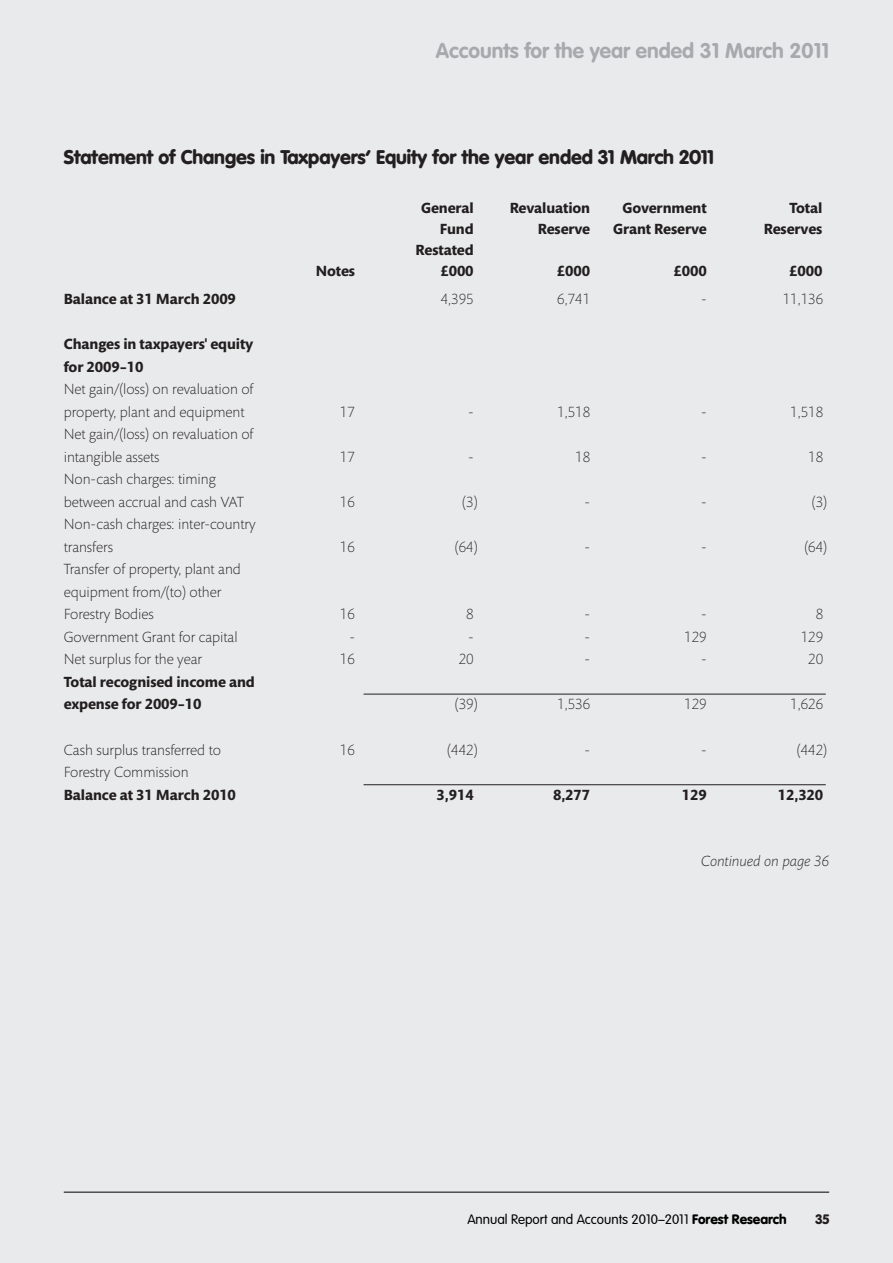
<style>
.page{position:relative;width:893px;height:1263px;background:#e9eaeb}
.page>*{position:absolute;margin:0;border:0;box-sizing:border-box;transform-origin:0 0}
.t1{font:700 21px "VAG Rounded";color:#a8a9ad}
.t2{font:900 19.5px "VAG Rounded";letter-spacing:-.005em;color:#231f20}
.t3{font:300 15px "Mundo Sans";letter-spacing:-.005em;color:#231f20}
.t4{font:700 15px/22.5px "Mundo Sans";letter-spacing:-.005em;color:#231f20}
.t5{font:italic 300 15px "Mundo Sans";letter-spacing:-.005em;color:#231f20}
.t6{font:300 13.5px "VAG Rounded";color:#000}
.t7{font:900 13.5px "VAG Rounded";color:#231f20}
.s1{font-weight:300}
.s2{font-weight:900}
</style>
<div class="page">
<hr style="left:64px;top:1192px;width:765px;height:1px;background:#000">
<hr style="left:364px;top:694px;width:462px;height:1px;background:#231f20">
<hr style="left:364px;top:784px;width:462px;height:1px;background:#231f20">
<h1 class="t1" style="left:436px;top:39px;width:395px">Accounts for the year ended 31 March 2011</h1>
<p class="t2" style="left:64px;top:145px;width:652px">Statement of Changes in Taxpayers’ Equity for the year ended 31 March 2011</p>
<p class="t4" style="left:421px;top:197px;width:54px">General</p>
<p class="t4" style="left:510px;top:197px;width:82px">Revaluation</p>
<p class="t4" style="left:622px;top:197px;width:86px">Government</p>
<p class="t4" style="left:789px;top:197px;width:35px">Total</p>
<p class="t4" style="left:440px;top:218px;width:35px">Fund</p>
<p class="t4" style="left:538px;top:218px;width:54px">Reserve</p>
<p class="t4" style="left:613px;top:218px;width:95px">Grant Reserve</p>
<p class="t4" style="left:764px;top:218px;width:60px">Reserves</p>
<p class="t4" style="left:416px;top:239px;width:60px">Restated</p>
<p class="t4" style="left:316px;top:260px;width:41px">Notes</p>
<p class="t4" style="left:440px;top:260px;width:35px">£000</p>
<p class="t4" style="left:557px;top:260px;width:35px">£000</p>
<p class="t4" style="left:673px;top:260px;width:35px">£000</p>
<p class="t4" style="left:789px;top:260px;width:35px">£000</p>
<p class="t4" style="left:64px;top:288px;width:174px">Balance at 31 March 2009</p>
<p class="t3" style="left:441px;top:291px;width:34px">4,395</p>
<p class="t3" style="left:557px;top:291px;width:34px">6,741</p>
<p class="t3" style="left:701px;top:291px;width:7px">-</p>
<p class="t3" style="left:783px;top:291px;width:42px">11,136</p>
<p class="t4" style="left:64px;top:333px;width:191px">Changes in taxpayers' equity</p>
<p class="t4" style="left:64px;top:356px;width:81px">for 2009–10</p>
<p class="t3" style="left:64px;top:381px;width:191px">Net gain/(loss) on revaluation of</p>
<p class="t3" style="left:64px;top:404px;width:182px">property, plant and equipment</p>
<p class="t3" style="left:340px;top:404px;width:17px">17</p>
<p class="t3" style="left:468px;top:404px;width:7px">-</p>
<p class="t3" style="left:557px;top:404px;width:34px">1,518</p>
<p class="t3" style="left:701px;top:404px;width:7px">-</p>
<p class="t3" style="left:790px;top:404px;width:34px">1,518</p>
<p class="t3" style="left:64px;top:426px;width:191px">Net gain/(loss) on revaluation of</p>
<p class="t3" style="left:64px;top:449px;width:97px">intangible assets</p>
<p class="t3" style="left:340px;top:449px;width:17px">17</p>
<p class="t3" style="left:468px;top:449px;width:7px">-</p>
<p class="t3" style="left:575px;top:449px;width:17px">18</p>
<p class="t3" style="left:701px;top:449px;width:7px">-</p>
<p class="t3" style="left:808px;top:449px;width:17px">18</p>
<p class="t3" style="left:64px;top:471px;width:154px">Non-cash charges: timing</p>
<p class="t3" style="left:64px;top:494px;width:182px">between accrual and cash VAT</p>
<p class="t3" style="left:340px;top:494px;width:17px">16</p>
<p class="t3" style="left:462px;top:494px;width:17px">(3)</p>
<p class="t3" style="left:585px;top:494px;width:7px">-</p>
<p class="t3" style="left:701px;top:494px;width:7px">-</p>
<p class="t3" style="left:812px;top:494px;width:17px">(3)</p>
<p class="t3" style="left:64px;top:516px;width:193px">Non-cash charges: inter-country</p>
<p class="t3" style="left:64px;top:539px;width:51px">transfers</p>
<p class="t3" style="left:340px;top:539px;width:17px">16</p>
<p class="t3" style="left:455px;top:539px;width:24px">(64)</p>
<p class="t3" style="left:585px;top:539px;width:7px">-</p>
<p class="t3" style="left:701px;top:539px;width:7px">-</p>
<p class="t3" style="left:804px;top:539px;width:24px">(64)</p>
<p class="t3" style="left:64px;top:561px;width:179px">Transfer of property, plant and</p>
<p class="t3" style="left:64px;top:584px;width:159px">equipment from/(to) other</p>
<p class="t3" style="left:64px;top:606px;width:91px">Forestry Bodies</p>
<p class="t3" style="left:340px;top:606px;width:17px">16</p>
<p class="t3" style="left:466px;top:606px;width:9px">8</p>
<p class="t3" style="left:585px;top:606px;width:7px">-</p>
<p class="t3" style="left:701px;top:606px;width:7px">-</p>
<p class="t3" style="left:816px;top:606px;width:9px">8</p>
<p class="t3" style="left:64px;top:629px;width:175px">Government Grant for capital</p>
<p class="t3" style="left:349px;top:629px;width:7px">-</p>
<p class="t3" style="left:468px;top:629px;width:7px">-</p>
<p class="t3" style="left:585px;top:629px;width:7px">-</p>
<p class="t3" style="left:684px;top:629px;width:24px">129</p>
<p class="t3" style="left:801px;top:629px;width:24px">129</p>
<p class="t3" style="left:64px;top:651px;width:140px">Net surplus for the year</p>
<p class="t3" style="left:340px;top:651px;width:17px">16</p>
<p class="t3" style="left:459px;top:651px;width:17px">20</p>
<p class="t3" style="left:585px;top:651px;width:7px">-</p>
<p class="t3" style="left:701px;top:651px;width:7px">-</p>
<p class="t3" style="left:808px;top:651px;width:17px">20</p>
<p class="t4" style="left:64px;top:671px;width:193px">Total recognised income and</p>
<p class="t4" style="left:64px;top:693px;width:139px">expense for 2009–10</p>
<p class="t3" style="left:455px;top:696px;width:24px">(39)</p>
<p class="t3" style="left:557px;top:696px;width:34px">1,536</p>
<p class="t3" style="left:684px;top:696px;width:24px">129</p>
<p class="t3" style="left:790px;top:696px;width:35px">1,626</p>
<p class="t3" style="left:64px;top:742px;width:159px">Cash surplus transferred to</p>
<p class="t3" style="left:340px;top:742px;width:17px">16</p>
<p class="t3" style="left:447px;top:742px;width:32px">(442)</p>
<p class="t3" style="left:585px;top:742px;width:7px">-</p>
<p class="t3" style="left:701px;top:742px;width:7px">-</p>
<p class="t3" style="left:797px;top:742px;width:32px">(442)</p>
<p class="t4" style="left:64px;top:761px;width:174px"><span class="s1">Forestry Commission<br></span>Balance at 31 March 2010</p>
<p class="t4" style="left:436px;top:784px;width:39px">3,914</p>
<p class="t4" style="left:553px;top:784px;width:39px">8,277</p>
<p class="t4" style="left:682px;top:784px;width:26px">129</p>
<p class="t4" style="left:778px;top:784px;width:47px">12,320</p>
<p class="t5" style="left:701px;top:853px;width:129px">Continued on page 36</p>
<p class="t6" style="left:467px;top:1211px;width:321px">Annual Report and Accounts 2010–2011 <span class="s2">Forest Research</span></p>
<p class="t7" style="left:815px;top:1211px;width:15px">35</p>
</div>
